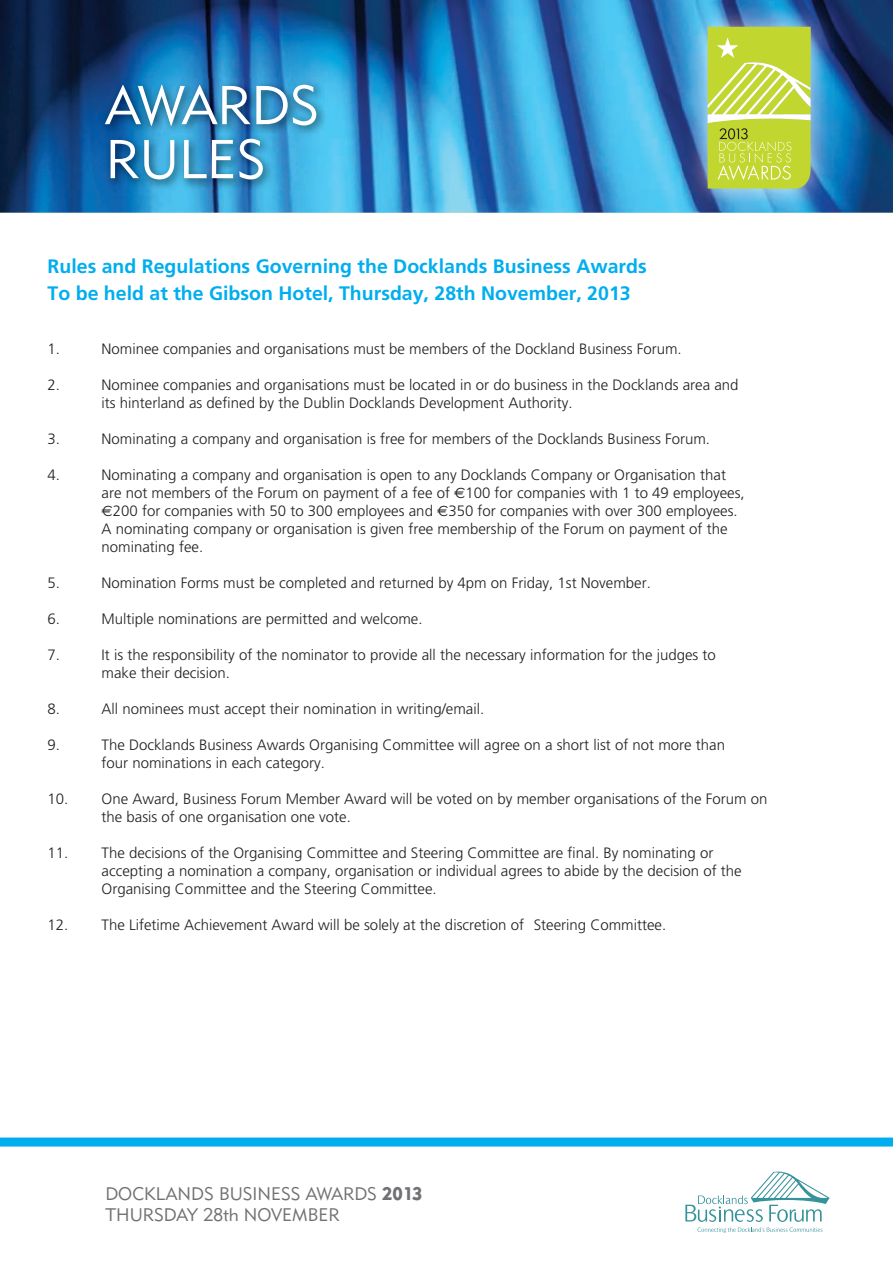
<style>
.page{position:relative;width:893px;height:1263px;background:#fff}
.page>*{position:absolute;margin:0;border:0;box-sizing:border-box;transform-origin:0 0}
.t1{font:54px/54px "Geometric 415 BT Lite A";color:#fff}
.t2{font:700 19.5px/27px "Base House Sans";color:#00aeef}
.t3{font:18px/21px "Geometric 415 BT Lite A";color:#717074}
.t4{font:300 15px/18px "Base House Sans";color:#231f20}
.s1{font-family:"Euro Sans";font-weight:400}
.s2{font-family:"Geometric 415 BT Black A"}
</style>
<div class="page">
<img style="left:0;top:0;width:893px;height:213px">
<img style="left:99px;top:79px;width:227px;height:111px">
<img style="left:683px;top:2px;width:150px;height:209px">
<svg style="left:708px;top:27px;width:103px;height:162px;background:#c7da4f"></svg>
<div style="left:0;top:1137px;width:893px;height:9px;background:#00aeef"></div>
<svg style="left:685px;top:1171px;width:145px;height:62px"></svg>
<h1 class="t1" style="left:105px;top:78px;width:215px">AWARDS<br>RULES</h1>
<h2 class="t2" style="left:48px;top:252px;width:601px">Rules and Regulations Governing the Docklands Business Awards<br>To be held at the Gibson Hotel, Thursday, 28th November, 2013</h2>
<p class="t4" style="left:48px;top:340px;width:14px">1.</p>
<p class="t4" style="left:102px;top:340px;width:582px">Nominee companies and organisations must be members of the Dockland Business Forum.</p>
<p class="t4" style="left:48px;top:376px;width:14px">2.</p>
<p class="t4" style="left:102px;top:376px;width:638px">Nominee companies and organisations must be located in or do business in the Docklands area and its hinterland as defined by the Dublin Docklands Development Authority.</p>
<p class="t4" style="left:48px;top:430px;width:14px">3.</p>
<p class="t4" style="left:102px;top:430px;width:610px">Nominating a company and organisation is free for members of the Docklands Business Forum.</p>
<p class="t4" style="left:48px;top:466px;width:14px">4.</p>
<p class="t4" style="left:102px;top:466px;width:645px">Nominating a company and organisation is open to any Docklands Company or Organisation that are not members of the Forum on payment of a fee of <span class="s1">€</span>100 for companies with 1 to 49 employees, <span class="s1">€</span>200 for companies with 50 to 300 employees and <span class="s1">€</span>350 for companies with over 300 employees.<br>A nominating company or organisation is given free membership of the Forum on payment of the nominating fee.</p>
<p class="t4" style="left:48px;top:574px;width:14px">5.</p>
<p class="t4" style="left:102px;top:574px;width:551px">Nomination Forms must be completed and returned by 4pm on Friday, 1st November.</p>
<p class="t4" style="left:48px;top:610px;width:14px">6.</p>
<p class="t4" style="left:102px;top:610px;width:322px">Multiple nominations are permitted and welcome.</p>
<p class="t4" style="left:48px;top:646px;width:14px">7.</p>
<p class="t4" style="left:102px;top:646px;width:616px">It is the responsibility of the nominator to provide all the necessary information for the judges to make their decision.</p>
<p class="t4" style="left:48px;top:700px;width:14px">8.</p>
<p class="t4" style="left:102px;top:700px;width:384px">All nominees must accept their nomination in writing/email.</p>
<p class="t4" style="left:48px;top:736px;width:14px">9.</p>
<p class="t4" style="left:102px;top:736px;width:625px">The Docklands Business Awards Organising Committee will agree on a short list of not more than four nominations in each category.</p>
<p class="t4" style="left:102px;top:790px;width:667px;text-indent:-54px">10. One Award, Business Forum Member Award will be voted on by member organisations of the Forum on the basis of one organisation one vote.</p>
<p class="t4" style="left:102px;top:844px;width:642px;text-indent:-54px">11. The decisions of the Organising Committee and Steering Committee are final. By nominating or accepting a nomination a company, organisation or individual agrees to abide by the decision of the<br>Organising Committee and the Steering Committee.</p>
<p class="t4" style="left:48px;top:916px;width:620px">12. The Lifetime Achievement Award will be solely at the discretion of Steering Committee.</p>
<p class="t3" style="left:105px;top:1183px;width:318px">DOCKLANDS BUSINESS AWARDS <span class="s2">2013<br></span>THURSDAY 28th NOVEMBER</p>
</div>
